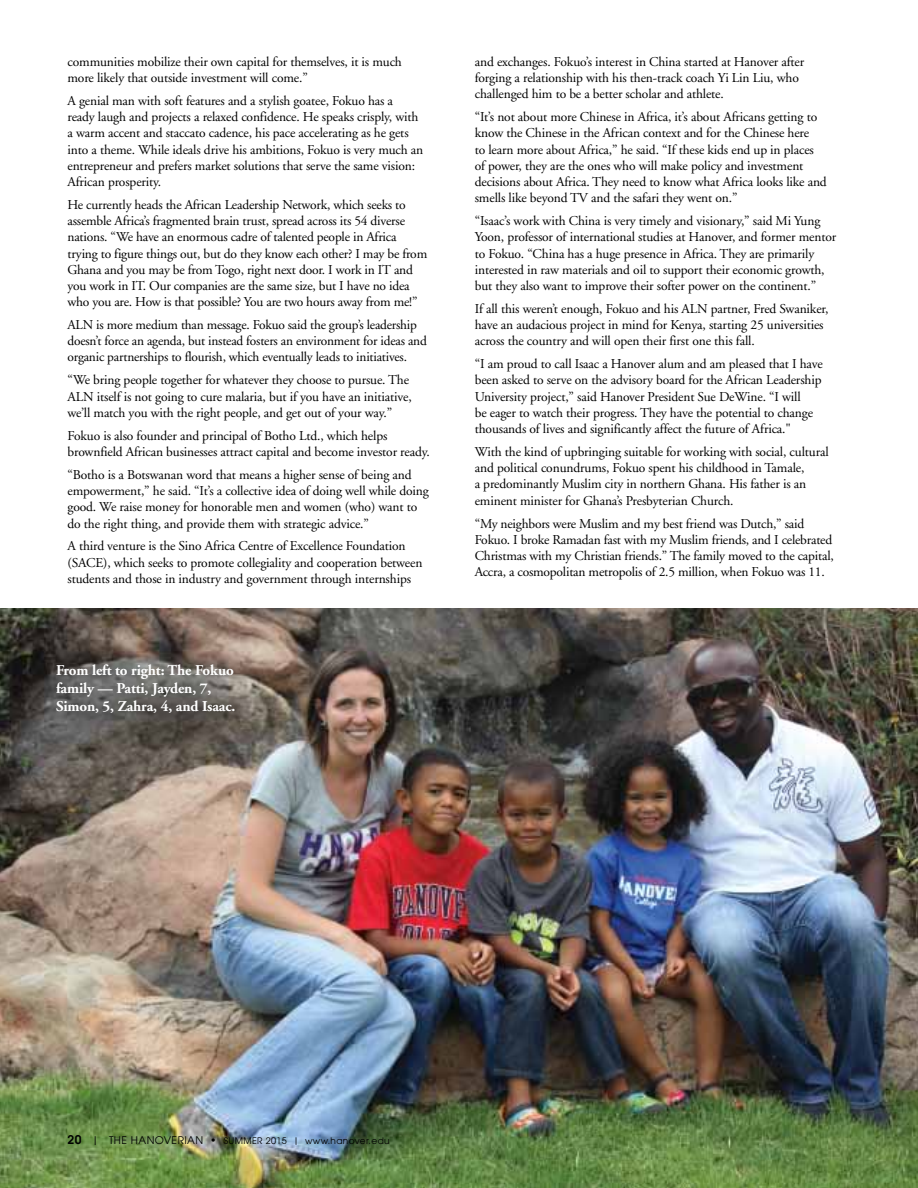
<style>
.page{position:relative;width:918px;height:1188px;background:#fff}
.page>*{position:absolute;margin:0;border:0;box-sizing:border-box;transform-origin:0 0}
.t1{font:700 15px/18px "Adobe Garamond";letter-spacing:-.01em;color:#fff}
.t2{font:13.5px/16.2px "Adobe Garamond";letter-spacing:-.01em;color:#000}
.t3{font:9px "Avant Garde";letter-spacing:.04em;color:#000}
.s1{font-weight:600;font-size:12px}
.s2{font-size:10.5px}
</style>
<div class="page">
<img style="left:0;top:608px;width:918px;height:580px">
<div style="left:50px;top:657px;width:193px;height:64px;background:#000;opacity:.35"></div>
<p class="t2" style="left:68px;top:54px;width:336px">communities mobilize their own capital for themselves, it is much more likely that outside investment will come.”</p>
<p class="t2" style="left:68px;top:93px;width:357px">A genial man with soft features and a stylish goatee, Fokuo has a ready laugh and projects a relaxed confidence. He speaks crisply, with a warm accent and staccato cadence, his pace accelerating as he gets into a theme. While ideals drive his ambitions, Fokuo is very much an entrepreneur and prefers market solutions that serve the same vision:<br>African prosperity.</p>
<p class="t2" style="left:68px;top:197px;width:361px">He currently heads the African Leadership Network, which seeks to assemble Africa’s fragmented brain trust, spread across its 54 diverse nations. “We have an enormous cadre of talented people in Africa trying to figure things out, but do they know each other? I may be from Ghana and you may be from Togo, right next door. I work in IT and you work in IT. Our companies are the same size, but I have no idea who you are. How is that possible? You are two hours away from me!”</p>
<p class="t2" style="left:68px;top:317px;width:361px">ALN is more medium than message. Fokuo said the group’s leadership doesn’t force an agenda, but instead fosters an environment for ideas and organic partnerships to flourish, which eventually leads to initiatives.</p>
<p class="t2" style="left:68px;top:372px;width:346px">“We bring people together for whatever they choose to pursue. The<br>ALN itself is not going to cure malaria, but if you have an initiative, we’ll match you with the right people, and get out of your way.”</p>
<p class="t2" style="left:68px;top:428px;width:364px">Fokuo is also founder and principal of Botho Ltd., which helps brownfield African businesses attract capital and become investor ready.</p>
<p class="t2" style="left:68px;top:467px;width:363px">“Botho is a Botswanan word that means a higher sense of being and empowerment,” he said. “It’s a collective idea of doing well while doing good. We raise money for honorable men and women (who) want to do the right thing, and provide them with strategic advice.”</p>
<p class="t2" style="left:68px;top:538px;width:356px">A third venture is the Sino Africa Centre of Excellence Foundation (SACE), which seeks to promote collegiality and cooperation between students and those in industry and government through internships</p>
<p class="t1" style="left:56px;top:661px;width:181px">From left to right: The Fokuo family — Patti, Jayden, 7,<br>Simon, 5, Zahra, 4, and Isaac.</p>
<p class="t2" style="left:475px;top:54px;width:331px">and exchanges. Fokuo’s interest in China started at Hanover after forging a relationship with his then-track coach Yi Lin Liu, who challenged him to be a better scholar and athlete.</p>
<p class="t2" style="left:475px;top:109px;width:354px">“It’s not about more Chinese in Africa, it’s about Africans getting to know the Chinese in the African context and for the Chinese here<br>to learn more about Africa,” he said. “If these kids end up in places of power, they are the ones who will make policy and investment decisions about Africa. They need to know what Africa looks like and smells like beyond TV and the safari they went on.”</p>
<p class="t2" style="left:475px;top:213px;width:363px">“Isaac’s work with China is very timely and visionary,” said Mi Yung Yoon, professor of international studies at Hanover, and former mentor to Fokuo. “China has a huge presence in Africa. They are primarily interested in raw materials and oil to support their economic growth, but they also want to improve their softer power on the continent.”</p>
<p class="t2" style="left:475px;top:301px;width:355px">If all this weren’t enough, Fokuo and his ALN partner, Fred Swaniker, have an audacious project in mind for Kenya, starting 25 universities across the country and will open their first one this fall.</p>
<p class="t2" style="left:475px;top:356px;width:350px">“I am proud to call Isaac a Hanover alum and am pleased that I have been asked to serve on the advisory board for the African Leadership University project,” said Hanover President Sue DeWine. “I will<br>be eager to watch their progress. They have the potential to change thousands of lives and significantly affect the future of Africa."</p>
<p class="t2" style="left:475px;top:444px;width:355px">With the kind of upbringing suitable for working with social, cultural and political conundrums, Fokuo spent his childhood in Tamale,<br>a predominantly Muslim city in northern Ghana. His father is an eminent minister for Ghana’s Presbyterian Church.</p>
<p class="t2" style="left:475px;top:516px;width:361px">“My neighbors were Muslim and my best friend was Dutch,” said Fokuo. I broke Ramadan fast with my Muslim friends, and I celebrated Christmas with my Christian friends.” The family moved to the capital, Accra, a cosmopolitan metropolis of 2.5 million, when Fokuo was 11.</p>
<p class="t3" style="left:68px;top:1135px;width:324px"><span class="s1">20</span> <span class="s2">| THE HANOVERIAN •</span> SUMMER 2015 | www.hanover.edu</p>
</div>
